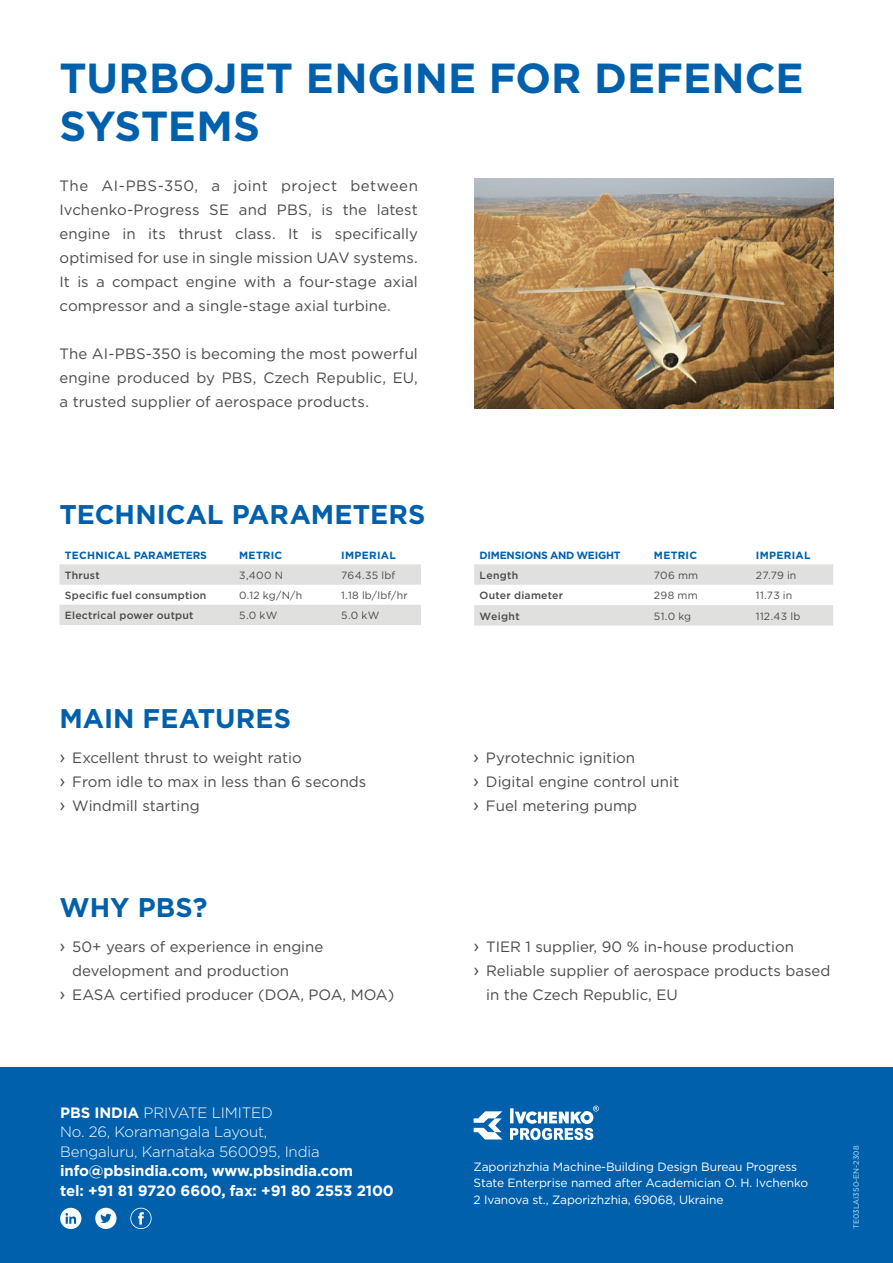
<style>
.page{position:relative;width:893px;height:1263px;background:#fff}
.page>*{position:absolute;margin:0;border:0;box-sizing:border-box;transform-origin:0 0}
.t1{font:700 42px/48px "Gotham";color:#0060ac}
.t2{font:700 27px "Gotham";color:#0060ac}
.t3{font:15px/24px "Gotham";color:#4a4a49;text-align:justify}
.t4{font:300 15px/19.5px "Gotham";letter-spacing:-.01em;color:#fff}
.t5{font:700 15px/19.5px "Gotham";letter-spacing:-.01em;color:#fff}
.t6{font:12px/16.5px "Gotham";letter-spacing:-.01em;color:#fff}
.t7{font:10.5px "Gotham";letter-spacing:.02em;color:#4a4a49}
.t8{font:500 10.5px "Gotham";letter-spacing:.025em;color:#4a4a49}
.t9{font:700 10.5px "Gotham";letter-spacing:.015em;color:#0060ac}
.t10{font:700 10.5px "Gotham";letter-spacing:-.005em;color:#0060ac}
.t11{font:700 10.5px "Gotham";letter-spacing:-.02em;color:#0060ac}
.t12{font:7.5px "Gotham";color:#bce4fa}
.s1{font-size:18px}
.s2{font-weight:700}
</style>
<div class="page">
<div style="left:0;top:1067px;width:893px;height:196px;background:#0060ac"></div>
<svg style="left:60px;top:564px;width:361px;height:61px"></svg>
<svg style="left:474px;top:564px;width:359px;height:61px"></svg>
<img style="left:474px;top:179px;width:359px;height:229px">
<svg style="left:130px;top:1208px;width:21px;height:21px"></svg>
<svg style="left:60px;top:1208px;width:21px;height:21px"></svg>
<svg style="left:95px;top:1208px;width:21px;height:21px"></svg>
<svg style="left:474px;top:1111px;width:28px;height:28px"></svg>
<svg style="left:510px;top:1106px;width:89px;height:34px"></svg>
<h1 class="t1" style="left:60px;top:54px;width:745px">TURBOJET ENGINE FOR DEFENCE<br>SYSTEMS</h1>
<p class="t3" style="left:60px;top:173px;width:360px">The AI-PBS-350, a joint project between Ivchenko-Progress SE and PBS, is the latest engine in its thrust class. It is specifically optimised for use in single mission UAV systems.<br>It is a compact engine with a four-stage axial compressor and a single-stage axial turbine.</p>
<p class="t3" style="left:60px;top:341px;width:360px">The AI-PBS-350 is becoming the most powerful engine produced by PBS, Czech Republic, EU, a trusted supplier of aerospace products.</p>
<h2 class="t2" style="left:60px;top:497px;width:367px">TECHNICAL PARAMETERS</h2>
<p class="t10" style="left:65px;top:548px;width:144px">TECHNICAL PARAMETERS</p>
<p class="t9" style="left:239px;top:548px;width:45px">METRIC</p>
<p class="t9" style="left:341px;top:548px;width:56px">IMPERIAL</p>
<p class="t8" style="left:65px;top:568px;width:36px">Thrust</p>
<p class="t7" style="left:239px;top:568px;width:45px">3,400 N</p>
<p class="t7" style="left:341px;top:568px;width:56px">764.35 lbf</p>
<p class="t8" style="left:65px;top:588px;width:143px">Specific fuel consumption</p>
<p class="t7" style="left:239px;top:588px;width:65px">0.12 kg/N/h</p>
<p class="t7" style="left:341px;top:588px;width:68px">1.18 lb/lbf/hr</p>
<p class="t8" style="left:65px;top:608px;width:130px">Electrical power output</p>
<p class="t7" style="left:239px;top:609px;width:40px">5.0 kW</p>
<p class="t7" style="left:341px;top:609px;width:40px">5.0 kW</p>
<p class="t11" style="left:480px;top:548px;width:143px">DIMENSIONS AND WEIGHT</p>
<p class="t9" style="left:654px;top:548px;width:45px">METRIC</p>
<p class="t9" style="left:756px;top:548px;width:56px">IMPERIAL</p>
<p class="t8" style="left:480px;top:568px;width:40px">Length</p>
<p class="t7" style="left:654px;top:568px;width:46px">706 mm</p>
<p class="t7" style="left:756px;top:568px;width:42px">27.79 in</p>
<p class="t8" style="left:480px;top:588px;width:85px">Outer diameter</p>
<p class="t7" style="left:654px;top:589px;width:45px">298 mm</p>
<p class="t7" style="left:756px;top:589px;width:38px">11.73 in</p>
<p class="t8" style="left:480px;top:609px;width:42px">Weight</p>
<p class="t7" style="left:654px;top:609px;width:39px">51.0 kg</p>
<p class="t7" style="left:756px;top:609px;width:46px">112.43 lb</p>
<h2 class="t2" style="left:60px;top:700px;width:233px">MAIN FEATURES</h2>
<p class="t3" style="left:60px;top:745px;width:308px;text-align:left"><span class="s1">›</span> Excellent thrust to weight ratio<br><span class="s1">›</span> From idle to max in less than 6 seconds <span class="s1">›</span> Windmill starting</p>
<p class="t3" style="left:473px;top:745px;width:207px;text-align:left"><span class="s1">›</span> Pyrotechnic ignition<br><span class="s1">›</span> Digital engine control unit <span class="s1">›</span> Fuel metering pump</p>
<h2 class="t2" style="left:60px;top:889px;width:149px">WHY PBS?</h2>
<p class="t3" style="left:60px;top:934px;width:265px"><span class="s1">›</span> 50+ years of experience in engine</p>
<p class="t3" style="left:72px;top:958px;width:218px">development and production</p>
<p class="t3" style="left:60px;top:982px;width:336px"><span class="s1">›</span> EASA certified producer (DOA, POA, MOA)</p>
<p class="t3" style="left:473px;top:934px;width:322px"><span class="s1">›</span> TIER 1 supplier, 90 % in-house production</p>
<p class="t3" style="left:473px;top:958px;width:358px"><span class="s1">›</span> Reliable supplier of aerospace products based</p>
<p class="t3" style="left:486px;top:982px;width:193px">in the Czech Republic, EU</p>
<p class="t4" style="left:60px;top:1102px;width:261px"><span class="s2">PBS INDIA</span> PRIVATE LIMITED<br>No. 26, Koramangala Layout,<br>Bengaluru, Karnataka 560095, India</p>
<p class="t5" style="left:60px;top:1161px;width:335px">info@pbsindia.com, www.pbsindia.com<br>tel: +91 81 9720 6600, fax: +91 80 2553 2100</p>
<p class="t6" style="left:474px;top:1158px;width:336px">Zaporizhzhia Machine-Building Design Bureau Progress<br>State Enterprise named after Academician O. H. Ivchenko<br>2 Ivanova st., Zaporizhzhia, 69068, Ukraine</p>
<p class="t12" style="left:851px;top:1229px;width:85px;rotate:-90deg">TE03LAI350-EN-2308</p>
</div>
